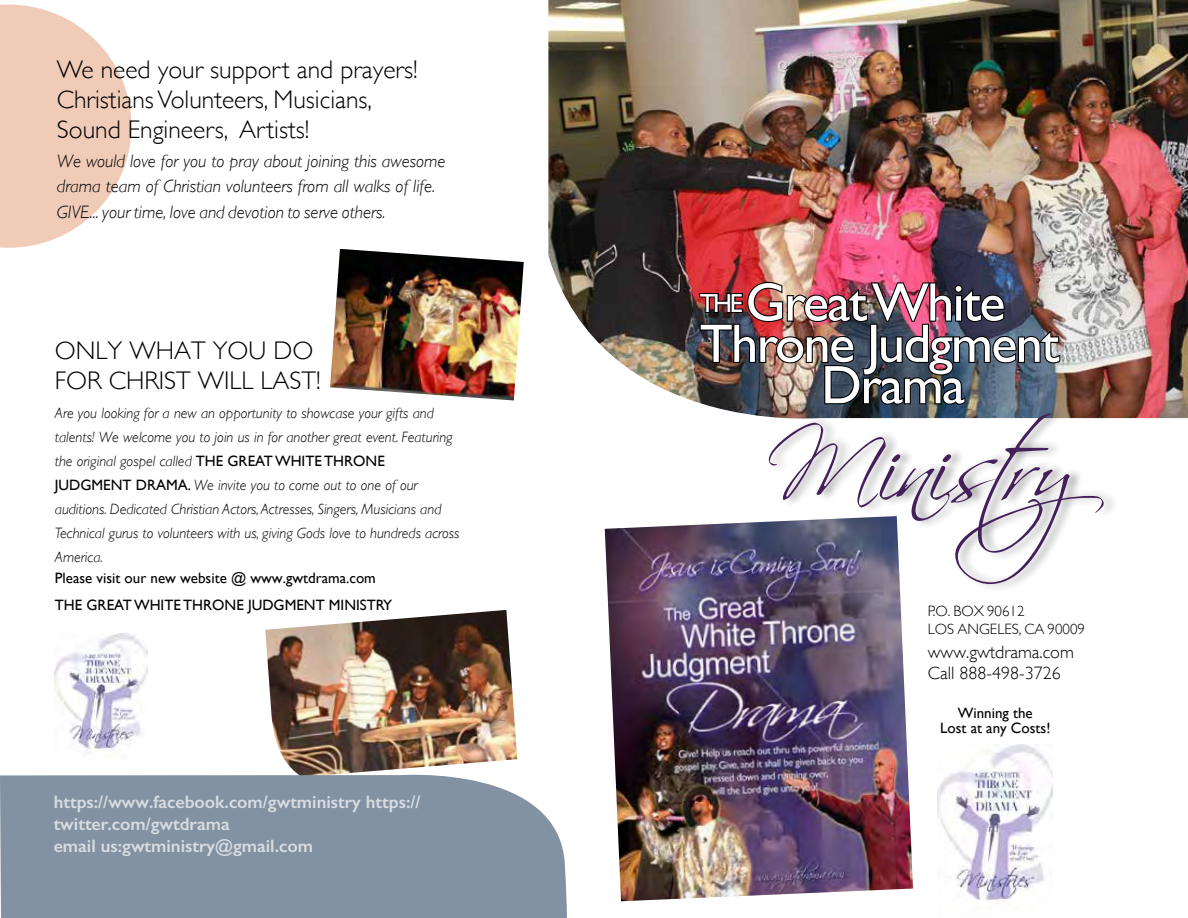
<style>
.page{position:relative;width:1188px;height:918px;background:#fff}
.page>*{position:absolute;margin:0;border:0;box-sizing:border-box;transform-origin:0 0}
.t1{font:96.6px "Scriptina";letter-spacing:-.04em;color:#44205b}
.t2{font:54.3px "Gill Sans";letter-spacing:-.03em;color:#fff}
.t3{font:300 25.5px/30px "Gill Sans";color:#000}
.t4{font:italic 300 18px/25.5px "Gill Sans";color:#000}
.t5{font:600 18px/21.6px "Gill Sans";color:#fff}
.t6{font:300 18px/21.6px "Gill Sans";color:#000}
.t7{font:italic 300 15px/24px "Gill Sans";color:#000}
.t8{font:15px/27px "Gill Sans";color:#000}
.t9{font:300 15px/18px "Gill Sans";color:#000}
.s1{font-weight:400;font-style:normal}
</style>
<div class="page">
<svg style="left:0;top:5px;width:131px;height:243px"></svg>
<img style="left:548px;top:0;width:640px;height:419px">
<img style="left:698px;top:281px;width:363px;height:125px">
<div style="left:767px;top:406px;width:351px;height:187px;background:#000;opacity:.45"></div>
<img style="left:605px;top:516px;width:308px;height:385px">
<img style="left:937px;top:744px;width:115px;height:160px">
<img style="left:54px;top:633px;width:93px;height:121px">
<img style="left:265px;top:610px;width:252px;height:155px">
<img style="left:330px;top:249px;width:194px;height:151px">
<svg style="left:0;top:765px;width:567px;height:153px;background:#8e9baa"></svg>
<h3 class="t3" style="left:57px;top:53px;width:362px">We need your support and prayers!<br>Christians Volunteers, Musicians,<br>Sound Engineers, Artists!</h3>
<p class="t4" style="left:57px;top:148px;width:390px">We would love for you to pray about joining this awesome drama team of Christian volunteers from all walks of life.<br>GIVE... your time, love and devotion to serve others.</p>
<h3 class="t3" style="left:55px;top:334px;width:267px;line-height:30.6px">ONLY WHAT YOU DO<br>FOR CHRIST WILL LAST!</h3>
<p class="t7" style="left:55px;top:401px;width:406px">Are you looking for a new an opportunity to showcase your gifts and talents! We welcome you to join us in for another great event. Featuring the original gospel called <span class="s1">THE GREAT WHITE THRONE JUDGMENT DRAMA.</span> We invite you to come out to one of our auditions. Dedicated Christian Actors, Actresses, Singers, Musicians and Technical gurus to volunteers with us, giving Gods love to hundreds across America.</p>
<p class="t8" style="left:55px;top:564px;width:339px">Please visit our new website @ www.gwtdrama.com<br>THE GREAT WHITE THRONE JUDGMENT MINISTRY</p>
<p class="t5" style="left:54px;top:791px;width:368px">https://www.facebook.com/gwtministry https:// twitter.com/gwtdrama<br>email us:gwtministry@gmail.com</p>
<h2 class="t2" style="left:700px;top:270px;width:307px"><sup>THE</sup>Great White</h2>
<h2 class="t2" style="left:700px;top:312px;width:361px">Throne Judgment</h2>
<h2 class="t2" style="left:821px;top:353px;width:146px">Drama</h2>
<h1 class="t1" style="left:767px;top:409px;width:416px">Ministry</h1>
<p class="t9" style="left:928px;top:601px;width:159px">P.O. BOX 90612<br>LOS ANGELES, CA 90009</p>
<p class="t6" style="left:928px;top:640px;width:148px">www.gwtdrama.com<br>Call 888-498-3726</p>
<p class="t8" style="left:940px;top:705px;width:112px;line-height:15px;text-align:center">Winning the<br>Lost at any Costs!</p>
</div>
